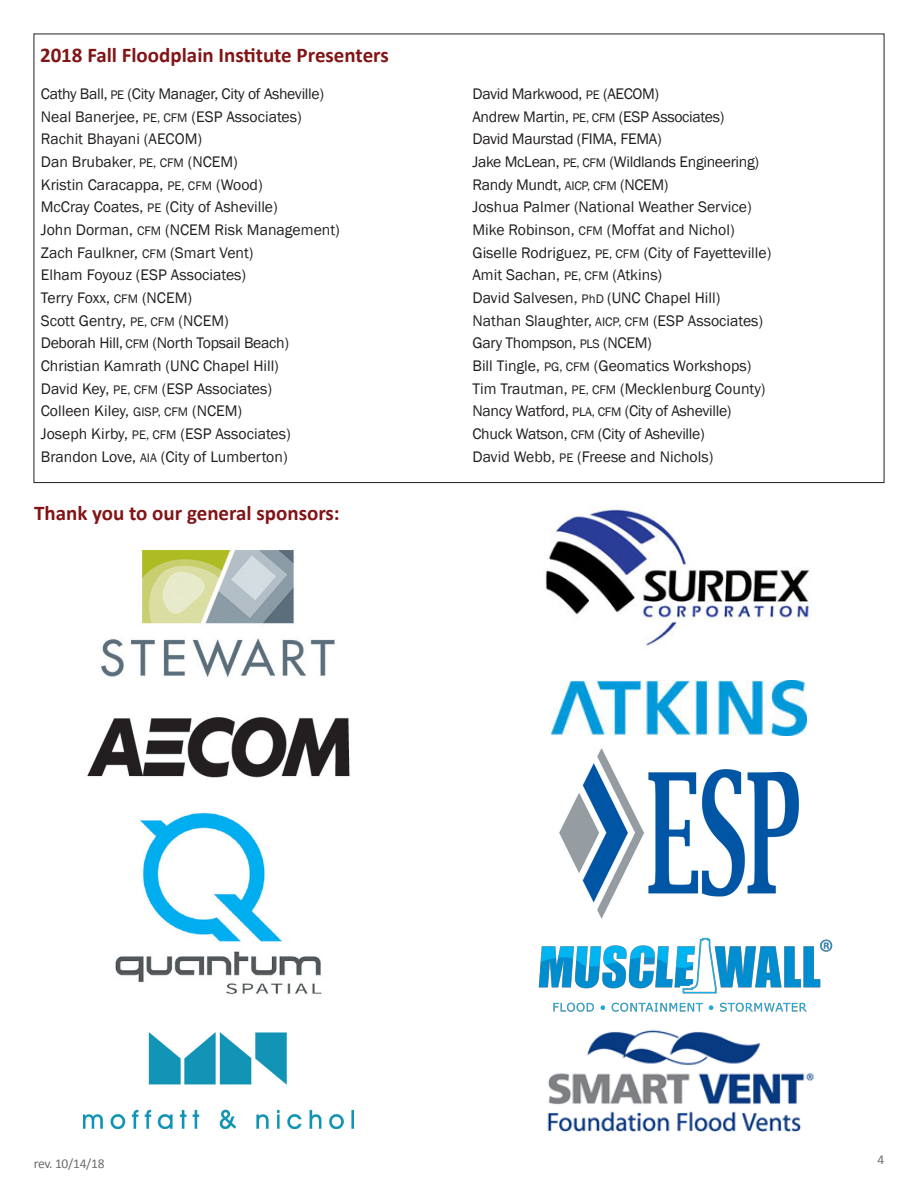
<style>
.page{position:relative;width:918px;height:1188px;background:#fff}
.page>*{position:absolute;margin:0;border:0;box-sizing:border-box;transform-origin:0 0}
.t1{font:700 21px "Calibri";color:#821416}
.t2{font:15.75px/22.6px "Franklin Gothic";color:#231f20}
.t3{font:13.5px "Calibri";letter-spacing:-.02em;color:#6c6d70}
.s1{font-size:12.75px}
</style>
<div class="page">
<img style="left:115px;top:812px;width:207px;height:183px">
<img style="left:552px;top:680px;width:255px;height:56px">
<img style="left:560px;top:749px;width:239px;height:165px">
<img style="left:547px;top:1035px;width:268px;height:97px">
<img style="left:545px;top:508px;width:266px;height:141px">
<img style="left:87px;top:717px;width:263px;height:61px">
<img style="left:101px;top:550px;width:234px;height:127px">
<img style="left:538px;top:914px;width:295px;height:121px">
<img style="left:83px;top:1032px;width:270px;height:97px">
<h1 class="t1" style="left:40px;top:41px;width:350px">2018 Fall Floodplain Institute Presenters</h1>
<p class="t2" style="left:41px;top:83px;width:301px">Cathy Ball, <span class="s1">PE</span> (City Manager, City of Asheville)<br>Neal Banerjee, <span class="s1">PE, CFM</span> (ESP Associates)<br>Rachit Bhayani (AECOM)<br>Dan Brubaker<span class="s1">, PE, CFM</span> (NCEM)<br>Kristin Caracappa, <span class="s1">PE, CFM</span> (Wood)<br>McCray Coates, <span class="s1">PE</span> (City of Asheville)<br>John Dorman, <span class="s1">CFM</span> (NCEM Risk Management)<br>Zach Faulkner, <span class="s1">CFM</span> (Smart Vent)<br>Elham Foyouz (ESP Associates)<br>Terry Foxx, <span class="s1">CFM</span> (NCEM)<br>Scott Gentry, <span class="s1">PE, CFM</span> (NCEM)<br>Deborah Hill, <span class="s1">CFM</span> (North Topsail Beach)<br>Christian Kamrath (UNC Chapel Hill)<br>David Key, <span class="s1">PE, CFM</span> (ESP Associates)<br>Colleen Kiley, <span class="s1">GISP, CFM</span> (NCEM)<br>Joseph Kirby, <span class="s1">PE, CFM</span> (ESP Associates)<br>Brandon Love, <span class="s1">AIA</span> (City of Lumberton)</p>
<p class="t2" style="left:472px;top:83px;width:300px">David Markwood, <span class="s1">PE</span> (AECOM)<br>Andrew Martin, <span class="s1">PE, CFM</span> (ESP Associates)<br>David Maurstad (FIMA, FEMA)<br>Jake McLean, <span class="s1">PE, CFM</span> (Wildlands Engineering)<br>Randy Mundt, <span class="s1">AICP, CFM</span> (NCEM)<br>Joshua Palmer (National Weather Service)<br>Mike Robinson, <span class="s1">CFM</span> (Moffat and Nichol)<br>Giselle Rodriguez, <span class="s1">PE, CFM</span> (City of Fayetteville)<br>Amit Sachan, <span class="s1">PE, CFM</span> (Atkins)<br>David Salvesen, <span class="s1">PhD</span> (UNC Chapel Hill)<br>Nathan Slaughter, <span class="s1">AICP, CFM</span> (ESP Associates)<br>Gary Thompson, <span class="s1">PLS</span> (NCEM)<br>Bill Tingle, <span class="s1">PG, CFM</span> (Geomatics Workshops)<br>Tim Trautman, <span class="s1">PE, CFM</span> (Mecklenburg County)<br>Nancy Watford, <span class="s1">PLA, CFM</span> (City of Asheville)<br>Chuck Watson, <span class="s1">CFM</span> (City of Asheville)<br>David Webb, <span class="s1">PE</span> (Freese and Nichols)</p>
<h1 class="t1" style="left:34px;top:498px;width:307px">Thank you to our general sponsors:</h1>
<p class="t3" style="left:34px;top:1154px;width:72px">rev. 10/14/18</p>
<p class="t3" style="left:877px;top:1151px;width:8px">4</p>
</div>
